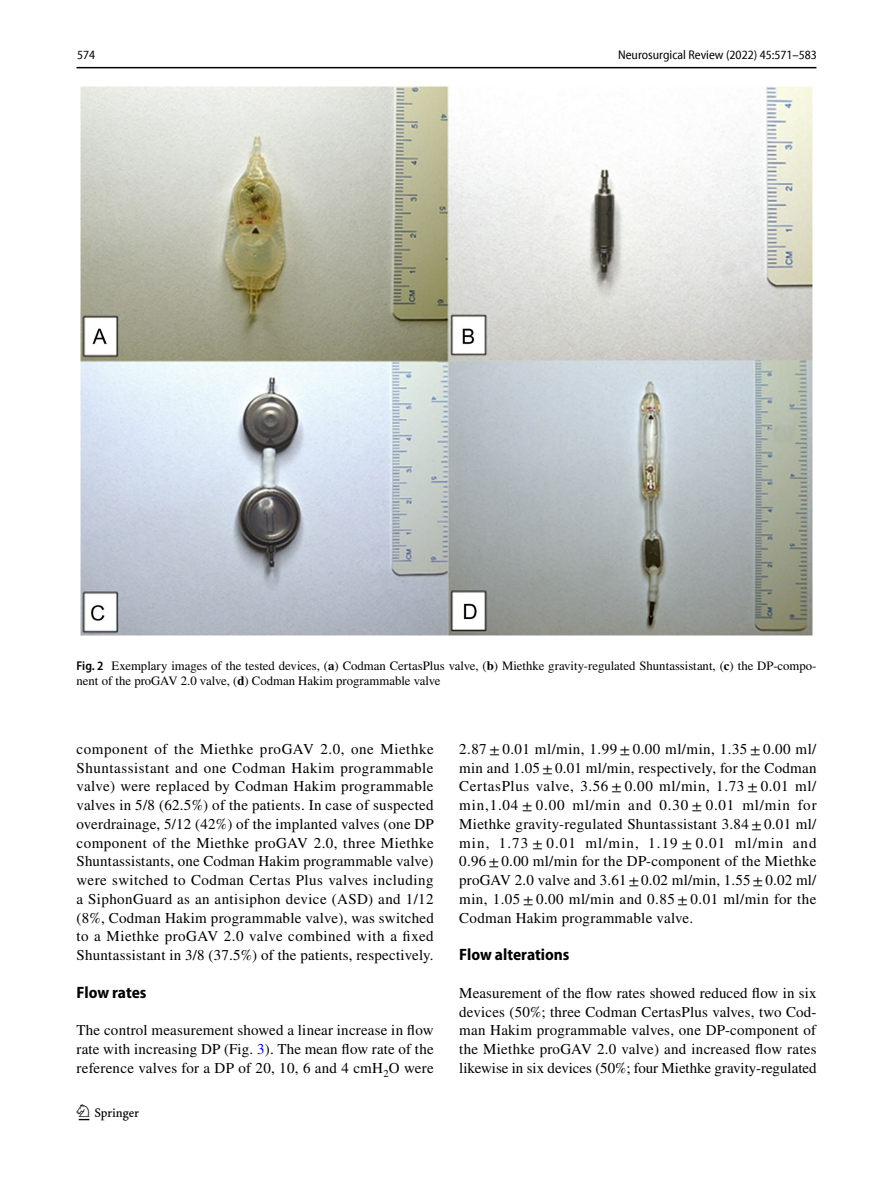
<style>
.page{position:relative;width:893px;height:1187px;background:#fff}
.page>*{position:absolute;margin:0;border:0;box-sizing:border-box;transform-origin:0 0}
.t1{font:22.5px "Springnew Regular 2";color:#000}
.t2{font:700 semi-condensed 16.5px "Myriad Pro";letter-spacing:-.005em;color:#000}
.t3{font:15px/18.8px "STIX";letter-spacing:.015em;color:#000;text-align:justify}
.t4{font:12.75px/15px "STIX";color:#000}
.t5{font:semi-condensed 12.75px "Myriad Pro Unic";color:#000}
.t6{font:12.75px "Myriad Pro Unic Semi Condensed 3";color:#000}
.s1{font-family:"Myriad Pro";font-weight:600;font-stretch:semi-condensed}
.s2{font-weight:700}
.s3{color:#00f}
</style>
<div class="page">
<hr style="left:77px;top:67px;width:739px;height:1px;background:#000">
<img style="left:81px;top:87px;width:731px;height:548px">
<p class="t6" style="left:77px;top:50px;width:20px">574</p>
<p class="t5" style="left:618px;top:50px;width:200px">Neurosurgical Review (2022) 45:571–583</p>
<p class="t4" style="left:77px;top:659px;width:741px"><span class="s1">Fig. 2</span> Exemplary images of the tested devices, (<span class="s2">a</span>) Codman CertasPlus valve, (<span class="s2">b</span>) Miethke gravity-regulated Shuntassistant, (<span class="s2">c</span>) the DP-compo&shy;nent of the proGAV 2.0 valve, (<span class="s2">d</span>) Codman Hakim programmable valve</p>
<p class="t3" style="left:77px;top:740px;width:359px">component of the Miethke proGAV 2.0, one Miethke Shuntassistant and one Codman Hakim programmable valve) were replaced by Codman Hakim programmable valves in 5/8 (62.5%) of the patients. In case of suspected overdrainage, 5/12 (42%) of the implanted valves (one DP component of the Miethke proGAV 2.0, three Miethke Shuntassistants, one Codman Hakim programmable valve) were switched to Codman Certas Plus valves including a SiphonGuard as an antisiphon device (ASD) and 1/12 (8%, Codman Hakim programmable valve), was switched to a Miethke proGAV 2.0 valve combined with a fixed Shuntassistant in 3/8 (37.5%) of the patients, respectively.</p>
<p class="t2" style="left:77px;top:982px;width:71px">Flow rates</p>
<p class="t3" style="left:77px;top:1021px;width:359px">The control measurement showed a linear increase in flow rate with increasing DP (Fig. <span class="s3">3</span>). The mean flow rate of the reference valves for a DP of 20, 10, 6 and 4 cmH<sub>2</sub>O were</p>
<h1 class="t1" style="left:79px;top:1104px;width:62px">1 3</h1>
<p class="t3" style="left:459px;top:740px;width:359px">2.87 ± 0.01 ml/min, 1.99 ± 0.00 ml/min, 1.35 ± 0.00 ml/ min and 1.05±0.01 ml/min, respectively, for the Codman CertasPlus valve, 3.56 ± 0.00 ml/min, 1.73 ± 0.01 ml/ min,1.04 ± 0.00 ml/min and 0.30 ± 0.01 ml/min for Miethke gravity-regulated Shuntassistant 3.84±0.01 ml/ min, 1.73 ± 0.01 ml/min, 1.19 ± 0.01 ml/min and 0.96±0.00 ml/min for the DP-component of the Miethke proGAV 2.0 valve and 3.61±0.02 ml/min, 1.55±0.02 ml/ min, 1.05 ± 0.00 ml/min and 0.85 ± 0.01 ml/min for the Codman Hakim programmable valve.</p>
<p class="t2" style="left:459px;top:945px;width:112px">Flow alterations</p>
<p class="t3" style="left:459px;top:984px;width:359px">Measurement of the flow rates showed reduced flow in six devices (50%; three Codman CertasPlus valves, two Cod&shy;man Hakim programmable valves, one DP-component of the Miethke proGAV 2.0 valve) and increased flow rates likewise in six devices (50%; four Miethke gravity-regulated</p>
</div>
